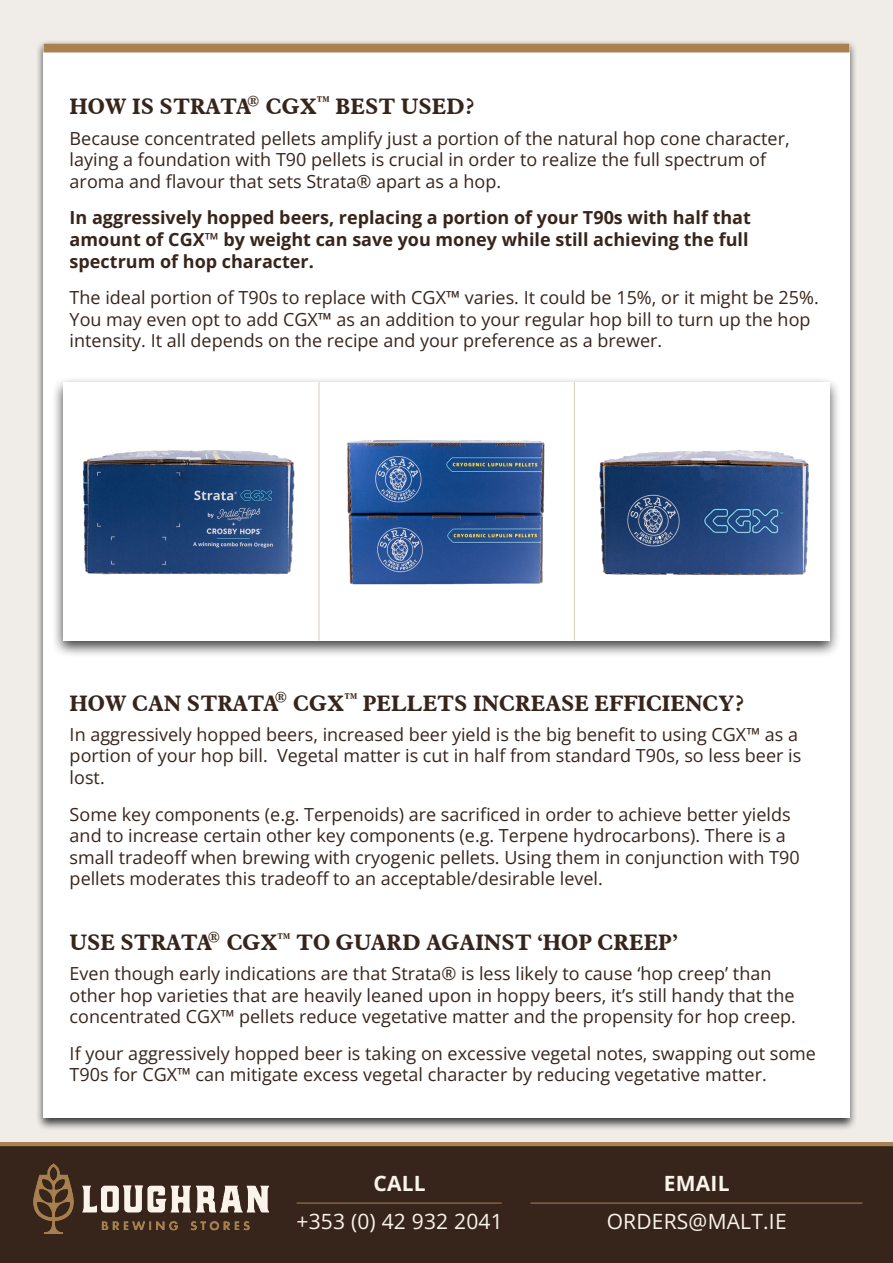
<style>
.page{position:relative;width:893px;height:1263px;background:#fff}
.page>*{position:absolute;margin:0;border:0;box-sizing:border-box;transform-origin:0 0}
.t1{font:700 21.9px "Aldine 721 BT";color:#37251c}
.t2{font:21px "Open Sans";letter-spacing:.01em;color:#fbf4ea}
.t3{font:700 21px "Open Sans";letter-spacing:.01em;color:#fbf4ea}
.t4{font:700 21px "Aldine 721 BT";color:#37251c}
.t5{font:18px/21.6px "Open Sans";color:#37251c}
.t6{font:700 18px/21.6px "Open Sans";color:#37251c}
.t7{font:700 15px "Aldine 721 BT";color:#37251c}
.s1{font-weight:700}
</style>
<div class="page">
<div style="left:0;top:1144px;width:893px;height:119px;background:#37251c"></div>
<hr style="left:0;top:1142px;width:893px;height:4px;background:#a8814f">
<hr style="left:297px;top:1203px;width:204px;height:1px;background:#a8814f">
<hr style="left:531px;top:1203px;width:331px;height:1px;background:#a8814f">
<div style="left:0;top:0;width:893px;height:1142px;background:#f0ede8"></div>
<img style="left:33px;top:1163px;width:235px;height:70px">
<div style="left:35px;top:40px;width:823px;height:1091px;background:#000;opacity:.75"></div>
<div style="left:43px;top:43px;width:806px;height:1075px;background:#fff"></div>
<div style="left:48px;top:43px;width:797px;height:9px;background:#a8814f"></div>
<div style="left:52px;top:376px;width:789px;height:282px;background:#000;opacity:.75"></div>
<div style="left:63px;top:382px;width:766px;height:258px;background:#fff"></div>
<hr style="left:319px;top:382px;width:1px;height:258px;background:#dccdb9">
<hr style="left:574px;top:382px;width:1px;height:258px;background:#dccdb9">
<img style="left:58px;top:403px;width:261px;height:209px">
<img style="left:599px;top:450px;width:210px;height:126px">
<img style="left:346px;top:440px;width:199px;height:145px">
<p class="t7" style="left:247px;top:91px;width:14px">®</p>
<p class="t4" style="left:315px;top:91px;width:19px">™</p>
<p class="t1" style="left:69px;top:93px;width:407px">HOW IS STRATA CGX BEST USED?</p>
<p class="t5" style="left:70px;top:127px;width:722px">Because concentrated pellets amplify just a portion of the natural hop cone character, laying a foundation with T90 pellets is crucial in order to realize the full spectrum of aroma and flavour that sets Strata® apart as a hop.</p>
<p class="t6" style="left:70px;top:207px;width:683px">In aggressively hopped beers, replacing a portion of your T90s with half that amount of CGX™ by weight can save you money while still achieving the full spectrum of hop character.</p>
<p class="t5" style="left:70px;top:286px;width:751px">The ideal portion of T90s to replace with CGX<span class="s1">™</span> varies. It could be 15%, or it might be 25%.<br>You may even opt to add CGX<span class="s1">™</span> as an addition to your regular hop bill to turn up the hop intensity. It all depends on the recipe and your preference as a brewer.</p>
<p class="t7" style="left:275px;top:688px;width:14px">®</p>
<p class="t4" style="left:342px;top:688px;width:19px">™</p>
<p class="t1" style="left:69px;top:690px;width:676px">HOW CAN STRATA CGX PELLETS INCREASE EFFICIENCY?</p>
<p class="t5" style="left:70px;top:723px;width:733px">In aggressively hopped beers, increased beer yield is the big benefit to using CGX™ as a portion of your hop bill. Vegetal matter is cut in half from standard T90s, so less beer is lost.</p>
<p class="t5" style="left:70px;top:803px;width:731px">Some key components (e.g. Terpenoids) are sacrificed in order to achieve better yields and to increase certain other key components (e.g. Terpene hydrocarbons). There is a small tradeoff when brewing with cryogenic pellets. Using them in conjunction with T90 pellets moderates this tradeoff to an acceptable/desirable level.</p>
<p class="t7" style="left:208px;top:928px;width:14px">®</p>
<p class="t4" style="left:276px;top:927px;width:19px">™</p>
<p class="t1" style="left:69px;top:929px;width:610px">USE STRATA CGX TO GUARD AGAINST ‘HOP CREEP’</p>
<p class="t5" style="left:70px;top:962px;width:728px">Even though early indications are that Strata® is less likely to cause ‘hop creep’ than other hop varieties that are heavily leaned upon in hoppy beers, it’s still handy that the concentrated CGX™ pellets reduce vegetative matter and the propensity for hop creep.</p>
<p class="t5" style="left:70px;top:1042px;width:748px">If your aggressively hopped beer is taking on excessive vegetal notes, swapping out some<br>T90s for CGX™ can mitigate excess vegetal character by reducing vegetative matter.</p>
<p class="t3" style="left:373px;top:1169px;width:54px">CALL</p>
<p class="t2" style="left:296px;top:1207px;width:208px">+353 (0) 42 932 2041</p>
<p class="t3" style="left:664px;top:1169px;width:67px">EMAIL</p>
<p class="t2" style="left:607px;top:1207px;width:181px">ORDERS@MALT.IE</p>
</div>
